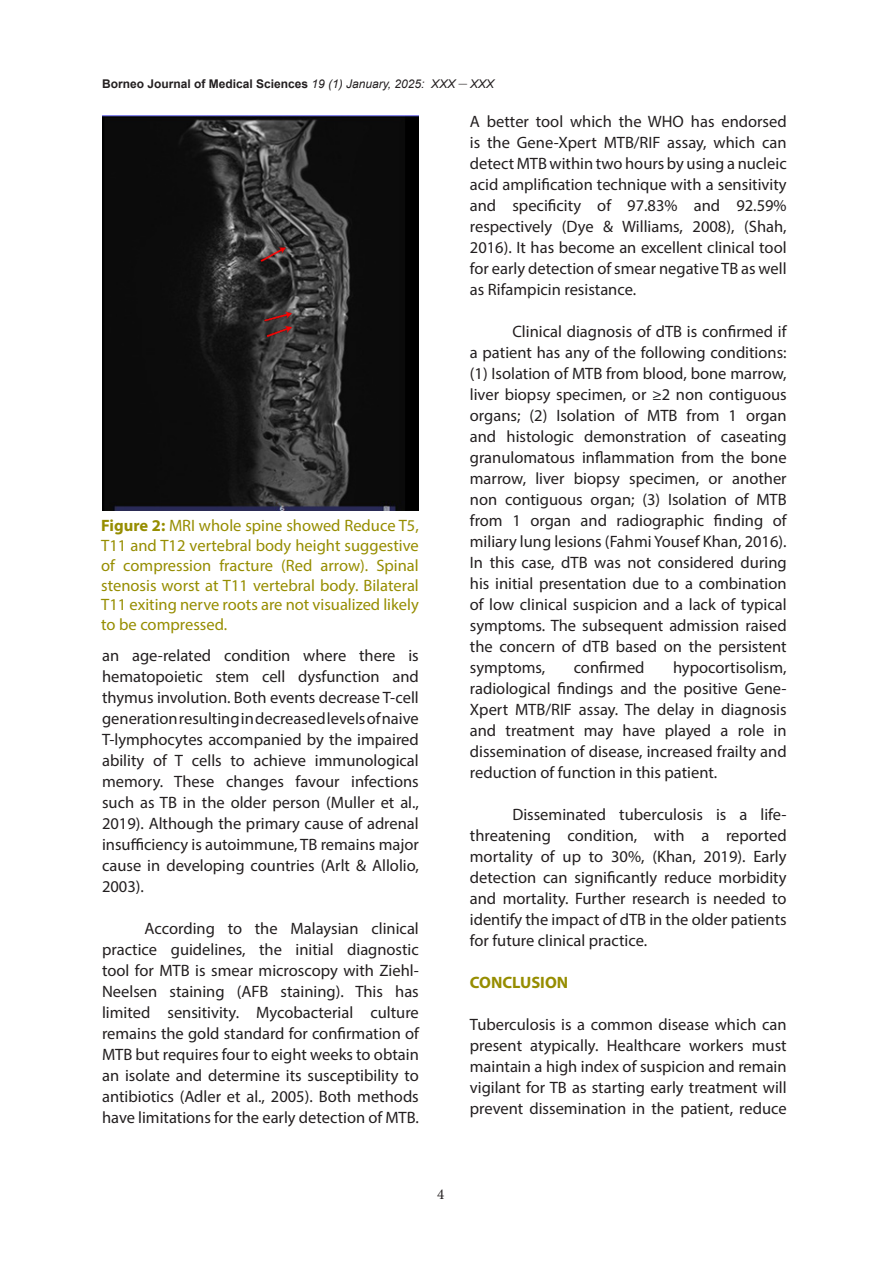
<style>
.page{position:relative;width:893px;height:1263px;background:#fff}
.page>*{position:absolute;margin:0;border:0;box-sizing:border-box;transform-origin:0 0}
.t1{font:16.5px/21px "Myriad Pro";color:#231f20;text-align:justify}
.t2{font:16.5px/19.8px "Myriad Pro";color:#968d00;text-align:justify}
.Normal__Web{font:700 16.5px "Myriad Pro";color:#968d00}
.t3{font:15px "Minion Pro";color:#231f20}
.t4{font:700 12px "Arial";color:#231f20}
.s1{font-weight:400;font-style:italic}
.s2{font-family:"Times New Roman";font-weight:400;font-size:16.5px}
.s3{font-weight:700}
</style>
<div class="page">
<img style="left:103px;top:115px;width:316px;height:395px">
<img style="left:261px;top:240px;width:38px;height:96px">
<p class="t4" style="left:102px;top:75px;width:394px">Borneo Journal of Medical Sciences <span class="s1">19 (1) January, 2025: XXX</span> <span class="s2">–</span> <span class="s1">XXX</span></p>
<p class="t2" style="left:101px;top:515px;width:319px"><span class="s3">Figure 2:</span> MRI whole spine showed Reduce T5, T11 and T12 vertebral body height suggestive of compression fracture (Red arrow). Spinal stenosis worst at T11 vertebral body. Bilateral T11 exiting nerve roots are not visualized likely to be compressed.</p>
<p class="t1" style="left:102px;top:645px;width:318px">an age-related condition where there is hematopoietic stem cell dysfunction and thymus involution. Both events decrease T-cell generation resulting in decreased levels of naive T-lymphocytes accompanied by the impaired ability of T cells to achieve immunological memory. These changes favour infections such as TB in the older person (Muller et al., 2019). Although the primary cause of adrenal insufficiency is autoimmune, TB remains major cause in developing countries (Arlt &amp; Allolio, 2003).</p>
<p class="t1" style="left:102px;top:918px;width:318px;text-indent:43px">According to the Malaysian clinical practice guidelines, the initial diagnostic tool for MTB is smear microscopy with Ziehl-Neelsen staining (AFB staining). This has limited sensitivity. Mycobacterial culture remains the gold standard for confirmation of MTB but requires four to eight weeks to obtain an isolate and determine its susceptibility to antibiotics (Adler et al., 2005). Both methods have limitations for the early detection of MTB.</p>
<p class="t3" style="left:437px;top:1184px;width:9px">4</p>
<p class="t1" style="left:470px;top:111px;width:318px">A better tool which the WHO has endorsed is the Gene-Xpert MTB/RIF assay, which can detect MTB within two hours by using a nucleic acid amplification technique with a sensitivity and specificity of 97.83% and 92.59% respectively (Dye &amp; Williams, 2008), (Shah, 2016). It has become an excellent clinical tool for early detection of smear negative TB as well as Rifampicin resistance.</p>
<p class="t1" style="left:470px;top:321px;width:318px;text-indent:43px">Clinical diagnosis of dTB is confirmed if a patient has any of the following conditions: (1) Isolation of MTB from blood, bone marrow, liver biopsy specimen, or ≥2 non contiguous organs; (2) Isolation of MTB from 1 organ and histologic demonstration of caseating granulomatous inflammation from the bone marrow, liver biopsy specimen, or another non contiguous organ; (3) Isolation of MTB from 1 organ and radiographic finding of miliary lung lesions (Fahmi Yousef Khan, 2016).<br>In this case, dTB was not considered during his initial presentation due to a combination of low clinical suspicion and a lack of typical symptoms. The subsequent admission raised the concern of dTB based on the persistent symptoms,</p>
<p class="t1" style="left:574px;top:657px;width:72px">confirmed</p>
<p class="t1" style="left:470px;top:657px;width:318px;text-indent:203px">hypocortisolism, radiological findings and the positive Gene-Xpert MTB/RIF assay. The delay in diagnosis and treatment may have played a role in dissemination of disease, increased frailty and reduction of function in this patient.</p>
<p class="t1" style="left:470px;top:804px;width:318px;text-indent:43px">Disseminated tuberculosis is a life&shy;threatening condition, with a reported mortality of up to 30%, (Khan, 2019). Early detection can significantly reduce morbidity and mortality. Further research is needed to identify the impact of dTB in the older patients for future clinical practice.</p>
<p class="Normal__Web" style="left:470px;top:972px;width:100px">CONCLUSION</p>
<p class="t1" style="left:470px;top:1014px;width:318px">Tuberculosis is a common disease which can present atypically. Healthcare workers must maintain a high index of suspicion and remain vigilant for TB as starting early treatment will prevent dissemination in the patient, reduce</p>
</div>
